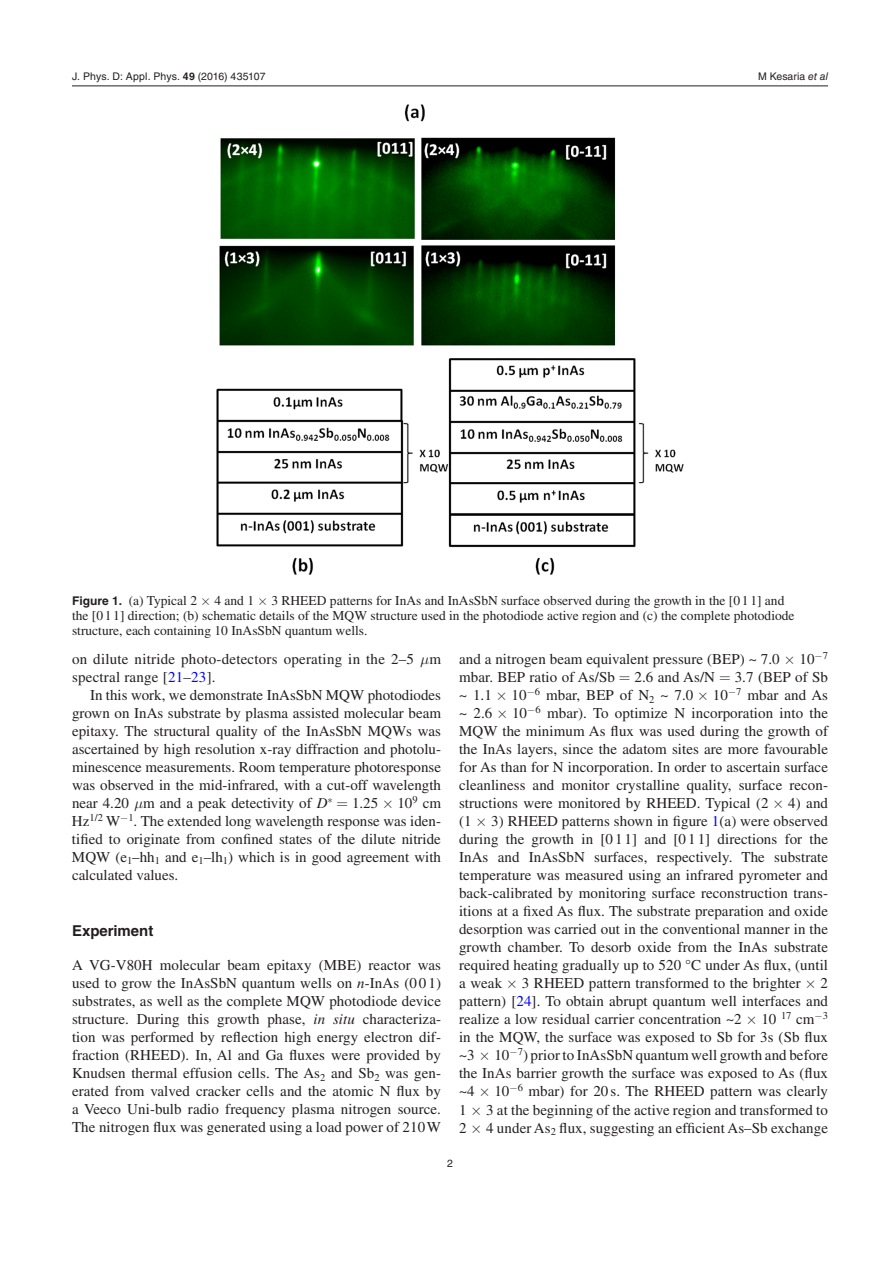
<style>
.page{position:relative;width:893px;height:1263px;background:#fff}
.page>*{position:absolute;margin:0;border:0;box-sizing:border-box;transform-origin:0 0}
.t1{font:15px/18px "Times LT Std";letter-spacing:.005em;color:#231f20;text-align:justify}
.t2{font:700 15px "Helvetica LT Std";color:#231f20}
.t3{font:13.5px/15px "Times LT Std";color:#231f20}
.t4{font:10.5px "Helvetica LT Std";letter-spacing:.005em;color:#231f20}
.s1{font-family:"Helvetica";font-weight:700}
.s2{font-family:"Helvetica"}
.s3{font-style:italic}
.s4{font-family:"Helvetica LT Std";font-weight:700;font-size:12px}
.s5{font-family:"STIX General"}
.s6{color:#00f}
</style>
<div class="page">
<hr style="left:72px;top:86px;width:756px;height:1px;background:#231f20">
<img style="left:216px;top:104px;width:468px;height:471px">
<p class="t4" style="left:72px;top:70px;width:195px">J. Phys. D: Appl. Phys. <span class="s1">49</span> (<span class="s2">2016</span>) 435107</p>
<p class="t4" style="left:758px;top:70px;width:71px">M Kesaria <span class="s3">et al</span></p>
<p class="t3" style="left:72px;top:592px;width:724px;text-indent:199px">3 RHEED patterns for InAs and InAsSbN surface observed during the growth in the [011] and the [011] direction; (b) schematic details of the MQW structure used in the photodiode active region and (c) the complete photodiode structure, each containing 10 InAsSbN quantum wells.</p>
<p class="t3" style="left:72px;top:592px;width:127px"><span class="s4">Figure 1.</span> (a) Typical 2</p>
<p class="t3" style="left:214px;top:592px;width:41px">4 and 1</p>
<p class="t1" style="left:72px;top:650px;width:370px">on dilute nitride photo-detectors operating in the 2<span class="s5">–</span>5 m spectral range [<span class="s6">21</span><span class="s5">–</span><span class="s6">23</span>].</p>
<p class="t1" style="left:72px;top:686px;width:371px;text-indent:18px">In this work, we demonstrate InAsSbN MQW photodiodes grown on InAs substrate by plasma assisted molecular beam epitaxy. The structural quality of the InAsSbN MQWs was ascertained by high resolution x-ray diffraction and photolu&shy;minescence measurements. Room temperature photoresponse was observed in the mid-infrared, with a cut-off wavelength near 4.20 m and a peak detectivity of <span class="s3">D</span></p>
<p class="t1" style="left:72px;top:794px;width:371px;text-indent:325px">10<sup>9</sup> cm Hz<sup>1/2</sup> W−<sup>1</sup>. The extended long wavelength response was iden&shy;tified to originate from confined states of the dilute nitride MQW (e<sub>1</sub><span class="s5">–</span>hh<sub>1</sub> and e<sub>1</sub><span class="s5">–</span>lh<sub>1</sub>) which is in good agreement with calculated values.</p>
<p class="t1" style="left:352px;top:794px;width:28px">1.25</p>
<p class="t2" style="left:72px;top:921px;width:83px">Experiment</p>
<p class="t1" style="left:72px;top:956px;width:371px">A VG-V80H molecular beam epitaxy (MBE) reactor was used to grow the InAsSbN quantum wells on <span class="s3">n</span>-InAs (0 0 1) substrates, as well as the complete MQW photodiode device structure. During this growth phase, <span class="s3">in situ</span> characteriza&shy;tion was performed by reflection high energy electron dif&shy;fraction (RHEED). In, Al and Ga fluxes were provided by Knudsen thermal effusion cells. The As<sub>2</sub> and Sb<sub>2</sub> was gen&shy;erated from valved cracker cells and the atomic N flux by a Veeco Uni-bulb radio frequency plasma nitrogen source.<br>The nitrogen flux was generated using a load power of 210W</p>
<p class="t1" style="left:459px;top:650px;width:322px">and a nitrogen beam equivalent pressure (BEP) ~ 7.0</p>
<p class="t1" style="left:799px;top:650px;width:30px">10−<sup>7</sup></p>
<p class="t1" style="left:459px;top:668px;width:157px">mbar. BEP ratio of As/Sb</p>
<p class="t1" style="left:634px;top:668px;width:82px">2.6 and As/N</p>
<p class="t1" style="left:735px;top:668px;width:95px">3.7 (BEP of Sb</p>
<p class="t1" style="left:459px;top:686px;width:34px">~ 1.1</p>
<p class="t1" style="left:512px;top:686px;width:183px">10−<sup>6</sup> mbar, BEP of N<sub>2</sub> ~ 7.0</p>
<p class="t1" style="left:713px;top:686px;width:117px">10−<sup>7</sup> mbar and As</p>
<p class="t1" style="left:459px;top:704px;width:35px">~ 2.6</p>
<p class="t1" style="left:459px;top:704px;width:371px;text-indent:53px">10−<sup>6</sup> mbar). To optimize N incorporation into the MQW the minimum As flux was used during the growth of the InAs layers, since the adatom sites are more favourable for As than for N incorporation. In order to ascertain surface cleanliness and monitor crystalline quality, surface recon&shy;structions were monitored by RHEED. Typical (2</p>
<p class="t1" style="left:788px;top:794px;width:41px">4) and</p>
<p class="t1" style="left:459px;top:812px;width:371px;text-indent:32px">3) RHEED patterns shown in figure <span class="s6">1</span>(a) were observed during the growth in [0 1 1] and [0 1 1] directions for the InAs and InAsSbN surfaces, respectively. The substrate temperature was measured using an infrared pyrometer and back-calibrated by monitoring surface reconstruction trans&shy;itions at a fixed As flux. The substrate preparation and oxide desorption was carried out in the conventional manner in the growth chamber. To desorb oxide from the InAs substrate required heating gradually up to 520 <span class="s5">°</span>C under As flux, (until a weak</p>
<p class="t1" style="left:459px;top:812px;width:14px">(1</p>
<p class="t1" style="left:522px;top:974px;width:281px">3 RHEED pattern transformed to the brighter</p>
<p class="t1" style="left:459px;top:974px;width:370px;text-indent:362px">2 pattern) [<span class="s6">24</span>]. To obtain abrupt quantum well interfaces and realize a low residual carrier concentration ~2</p>
<p class="t1" style="left:459px;top:1010px;width:371px;text-indent:302px">10 <sup>17</sup> cm−<sup>3 </sup>in the MQW, the surface was exposed to Sb for 3s (Sb flux ~3</p>
<p class="t1" style="left:459px;top:1046px;width:371px;text-indent:35px">10−<sup>7</sup>) prior to InAsSbN quantum well growth and before the InAs barrier growth the surface was exposed to As (flux ~4</p>
<p class="t1" style="left:494px;top:1082px;width:335px">10−<sup>6</sup> mbar) for 20 s. The RHEED pattern was clearly</p>
<p class="t1" style="left:459px;top:1100px;width:9px">1</p>
<p class="t1" style="left:486px;top:1100px;width:343px">3 at the beginning of the active region and transformed to</p>
<p class="t1" style="left:459px;top:1118px;width:9px">2</p>
<p class="t1" style="left:486px;top:1118px;width:343px">4 under As<sub>2</sub> flux, suggesting an efficient As<span class="s5">–</span>Sb exchange</p>
<p class="t4" style="left:447px;top:1157px;width:7px">2</p>
</div>
